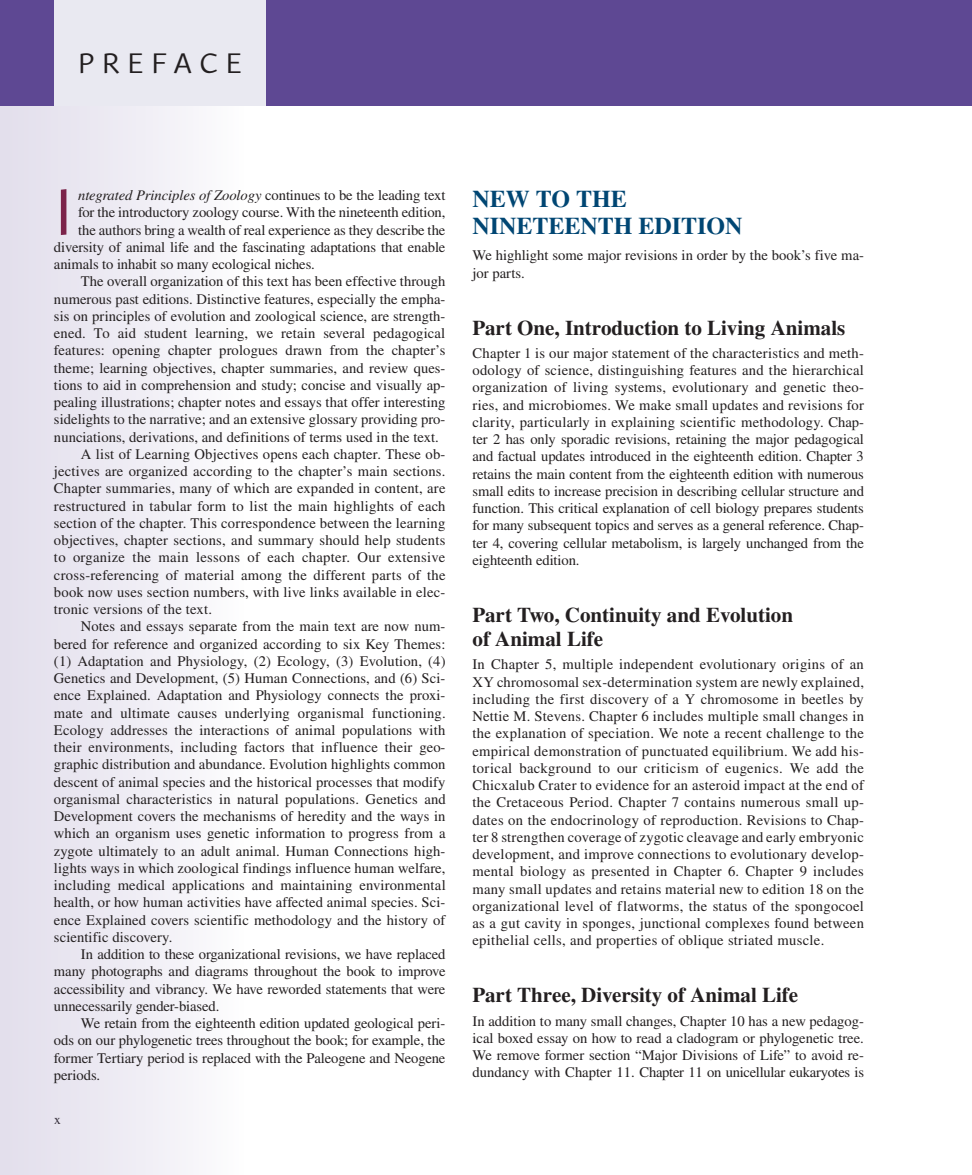
<style>
.page{position:relative;width:972px;height:1175px;background:#fff}
.page>*{position:absolute;margin:0;border:0;box-sizing:border-box;transform-origin:0 0}
.fpr_tx_dropcap{font:68.85px "Arum Sans";color:#7b234a}
.fto_tt{font:30px "Arum Sans";letter-spacing:.245em;color:#231f20}
.fpr_ha{font:700 24px/27px "STIX Math Jax Main";color:#004673}
.fpr_hb{font:700 21px/24px "STIX Math Jax Main";color:#231f20}
.fpr_tx{font:14.7px/17.2px "STIX Math Jax Main";color:#231f20;text-align:justify}
.fpr_tx_first{font:14.7px/17.2px "STIX Math Jax Main";color:#231f20;text-align:justify}
.fpr_tx_dropcap-2{font:14.7px "STIX Math Jax Main";letter-spacing:-.005em;color:#231f20}
.fpr_tx_dropcap-3{font:italic 14.7px "STIX Math Jax Main";letter-spacing:-.005em;color:#231f20}
.t1{font:13.5px "STIX Math Jax Main";color:#231f20}
.s1{font-style:normal}
</style>
<div class="page">
<div style="left:0;top:0;width:244px;height:1174px;background:linear-gradient(to right,#e1ddeb,#fcfcfd)"></div>
<div style="left:0;top:0;width:972px;height:105px;background:#5e4893"></div>
<div style="left:54px;top:0;width:212px;height:105px;background:#e9e9f1"></div>
<p class="fto_tt" style="left:78px;top:46px;width:166px">PREFACE</p>
<p class="fpr_tx_dropcap" style="left:54px;top:173px;width:21px">I</p>
<p class="fpr_tx_dropcap-3" style="left:78px;top:188px;width:369px">ntegrated Principles of Zoology <span class="s1">continues to be the leading text</span></p>
<p class="fpr_tx_dropcap-2" style="left:78px;top:203px;width:369px">for the introductory zoology course. With the nineteenth edition,</p>
<p class="fpr_tx_dropcap-2" style="left:78px;top:220px;width:369px">the authors bring a wealth of real experience as they describe the</p>
<p class="fpr_tx_dropcap-2" style="left:54px;top:237px;width:393px">diversity of animal life and the fascinating adaptations that enable</p>
<p class="fpr_tx_dropcap-2" style="left:54px;top:255px;width:262px">animals to inhabit so many ecological niches.</p>
<p class="fpr_tx" style="left:54px;top:274px;width:393px;text-indent:27px">The overall organization of this text has been effective through numerous past editions. Distinctive features, especially the empha&shy;sis on principles of evolution and zoological science, are strength&shy;ened. To aid student learning, we retain several pedagogical features: opening chapter prologues drawn from the chapter’s theme; learning objectives, chapter summaries, and review ques&shy;tions to aid in comprehension and study; concise and visually ap&shy;pealing illustrations; chapter notes and essays that offer interesting sidelights to the narrative; and an extensive glossary providing pro&shy;nunciations, derivations, and definitions of terms used in the text.</p>
<p class="fpr_tx" style="left:54px;top:446px;width:393px;text-indent:27px">A list of Learning Objectives opens each chapter. These ob&shy;jectives are organized according to the chapter’s main sections.<br>Chapter summaries, many of which are expanded in content, are restructured in tabular form to list the main highlights of each section of the chapter. This correspondence between the learning objectives, chapter sections, and summary should help students to organize the main lessons of each chapter. Our extensive cross-referencing of material among the different parts of the book now uses section numbers, with live links available in elec&shy;tronic versions of the text.</p>
<p class="fpr_tx" style="left:54px;top:618px;width:393px;text-indent:27px">Notes and essays separate from the main text are now num&shy;bered for reference and organized according to six Key Themes: (1) Adaptation and Physiology, (2) Ecology, (3) Evolution, (4)<br>Genetics and Development, (5) Human Connections, and (6) Sci&shy;ence Explained. Adaptation and Physiology connects the proxi&shy;mate and ultimate causes underlying organismal functioning.<br>Ecology addresses the interactions of animal populations with their environments, including factors that influence their geo&shy;graphic distribution and abundance. Evolution highlights common descent of animal species and the historical processes that modify organismal characteristics in natural populations. Genetics and Development covers the mechanisms of heredity and the ways in which an organism uses genetic information to progress from a zygote ultimately to an adult animal. Human Connections high&shy;lights ways in which zoological findings influence human welfare, including medical applications and maintaining environmental health, or how human activities have affected animal species. Sci&shy;ence Explained covers scientific methodology and the history of scientific discovery.</p>
<p class="fpr_tx" style="left:54px;top:946px;width:393px;text-indent:27px">In addition to these organizational revisions, we have replaced many photographs and diagrams throughout the book to improve accessibility and vibrancy. We have reworded statements that were unnecessarily gender-biased.</p>
<p class="fpr_tx" style="left:54px;top:1015px;width:393px;text-indent:27px">We retain from the eighteenth edition updated geological peri&shy;ods on our phylogenetic trees throughout the book; for example, the former Tertiary period is replaced with the Paleogene and Neogene periods.</p>
<p class="t1" style="left:54px;top:1110px;width:8px">x</p>
<p class="fpr_ha" style="left:472px;top:187px;width:272px">NEW TO THE<br>NINETEENTH EDITION</p>
<p class="fpr_tx_first" style="left:472px;top:248px;width:393px">We highlight some major revisions in order by the book’s five ma&shy;jor parts.</p>
<p class="fpr_hb" style="left:472px;top:317px;width:374px">Part One, Introduction to Living Animals</p>
<p class="fpr_tx_first" style="left:472px;top:345px;width:393px">Chapter 1 is our major statement of the characteristics and meth&shy;odology of science, distinguishing features and the hierarchical organization of living systems, evolutionary and genetic theo&shy;ries, and microbiomes. We make small updates and revisions for clarity, particularly in explaining scientific methodology. Chap&shy;ter 2 has only sporadic revisions, retaining the major pedagogical and factual updates introduced in the eighteenth edition. Chapter 3 retains the main content from the eighteenth edition with numerous small edits to increase precision in describing cellular structure and function. This critical explanation of cell biology prepares students for many subsequent topics and serves as a general reference. Chap&shy;ter 4, covering cellular metabolism, is largely unchanged from the eighteenth edition.</p>
<p class="fpr_hb" style="left:472px;top:604px;width:322px">Part Two, Continuity and Evolution of Animal Life</p>
<p class="fpr_tx_first" style="left:472px;top:656px;width:393px">In Chapter 5, multiple independent evolutionary origins of an XY chromosomal sex-determination system are newly explained, including the first discovery of a Y chromosome in beetles by Nettie M. Stevens. Chapter 6 includes multiple small changes in the explanation of speciation. We note a recent challenge to the empirical demonstration of punctuated equilibrium. We add his&shy;torical background to our criticism of eugenics. We add the Chicxalub Crater to evidence for an asteroid impact at the end of the Cretaceous Period. Chapter 7 contains numerous small up&shy;dates on the endocrinology of reproduction. Revisions to Chap&shy;ter 8 strengthen coverage of zygotic cleavage and early embryonic development, and improve connections to evolutionary develop&shy;mental biology as presented in Chapter 6. Chapter 9 includes many small updates and retains material new to edition 18 on the organizational level of flatworms, the status of the spongocoel as a gut cavity in sponges, junctional complexes found between epithelial cells, and properties of oblique striated muscle.</p>
<p class="fpr_hb" style="left:472px;top:984px;width:327px">Part Three, Diversity of Animal Life</p>
<p class="fpr_tx_first" style="left:472px;top:1013px;width:393px">In addition to many small changes, Chapter 10 has a new pedagog&shy;ical boxed essay on how to read a cladogram or phylogenetic tree.<br>We remove former section “Major Divisions of Life” to avoid re&shy;dundancy with Chapter 11. Chapter 11 on unicellular eukaryotes is</p>
</div>
